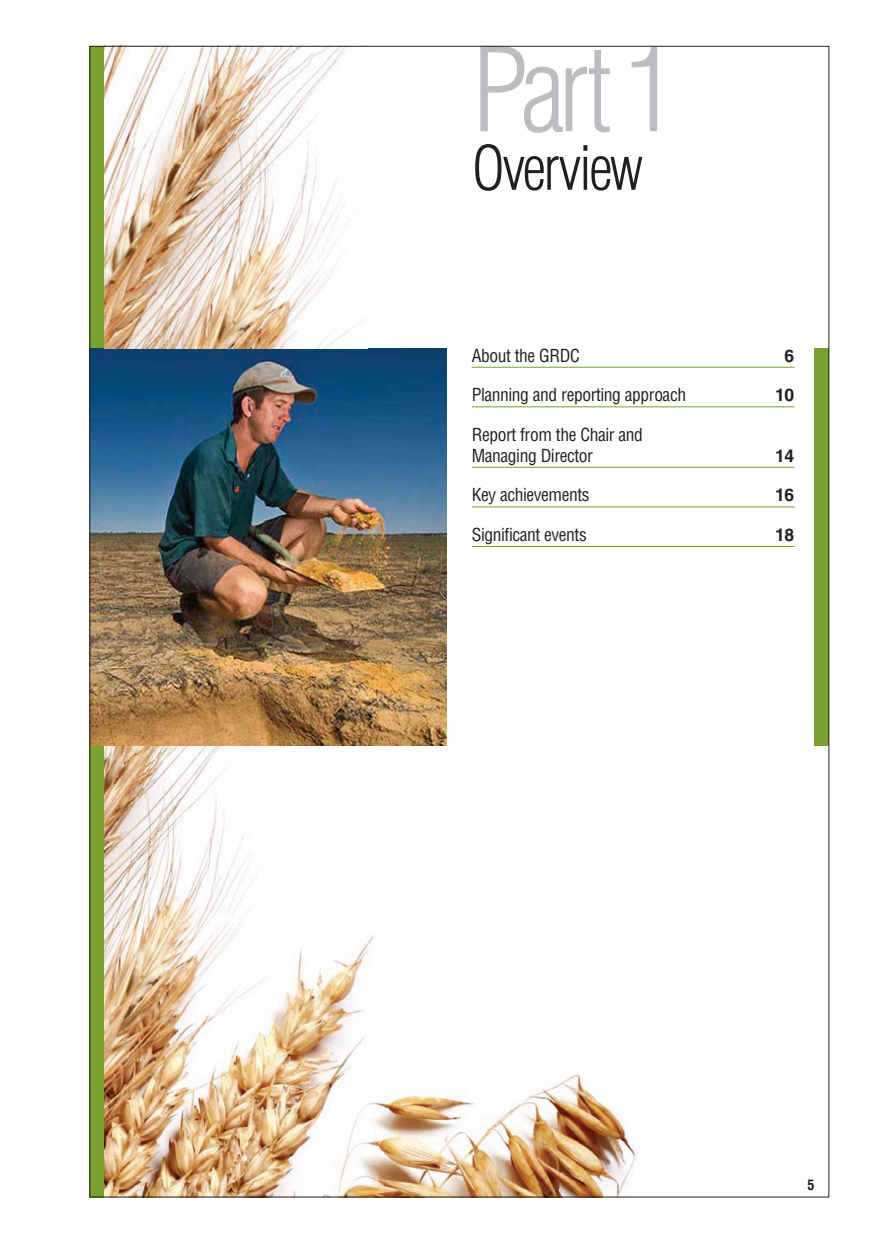
<style>
.page{position:relative;width:874px;height:1241px;background:#fff}
.page>*{position:absolute;margin:0;border:0;box-sizing:border-box;transform-origin:0 0}
.t1{font:300 condensed 113.75px "Helvetica";color:#bcbdc0}
.t2{font:300 condensed 59.5px "Helvetica";letter-spacing:-.045em;color:#231f20}
.t3{font:condensed 17.5px/20.8px "Helvetica";letter-spacing:-.025em;color:#231f20}
.t4{font:700 17.5px "Helvetica";letter-spacing:-.03em;color:#231f20}
.t5{font:700 condensed 14px "Helvetica";color:#231f20}
</style>
<div class="page">
<img style="left:104px;top:725px;width:722px;height:470px">
<div style="left:814px;top:348px;width:14px;height:397px;background:#78a22d"></div>
<div style="left:89px;top:46px;width:15px;height:1151px;background:#78a22d"></div>
<img style="left:91px;top:348px;width:355px;height:397px">
<hr style="left:471px;top:367px;width:323px;height:1px;background:#78a22d">
<hr style="left:471px;top:406px;width:323px;height:1px;background:#78a22d">
<hr style="left:471px;top:467px;width:323px;height:1px;background:#78a22d">
<hr style="left:471px;top:506px;width:323px;height:1px;background:#78a22d">
<hr style="left:471px;top:546px;width:323px;height:1px;background:#78a22d">
<img style="left:104px;top:48px;width:256px;height:300px">
<h1 class="t1" style="left:471px;top:46px;width:205px">Part 1</h1>
<h2 class="t2" style="left:471px;top:145px;width:173px">Overview</h2>
<p class="t3" style="left:471px;top:346px;width:109px">About the GRDC</p>
<p class="t4" style="left:784px;top:349px;width:11px">6</p>
<p class="t3" style="left:471px;top:386px;width:216px">Planning and reporting approach</p>
<p class="t4" style="left:774px;top:389px;width:20px">10</p>
<p class="t3" style="left:471px;top:425px;width:173px">Report from the Chair and<br>Managing Director</p>
<p class="t4" style="left:774px;top:449px;width:20px">14</p>
<p class="t3" style="left:471px;top:486px;width:119px">Key achievements</p>
<p class="t4" style="left:774px;top:489px;width:20px">16</p>
<p class="t3" style="left:471px;top:525px;width:116px">Significant events</p>
<p class="t4" style="left:774px;top:528px;width:20px">18</p>
<p class="t5" style="left:807px;top:1179px;width:8px">5</p>
</div>
